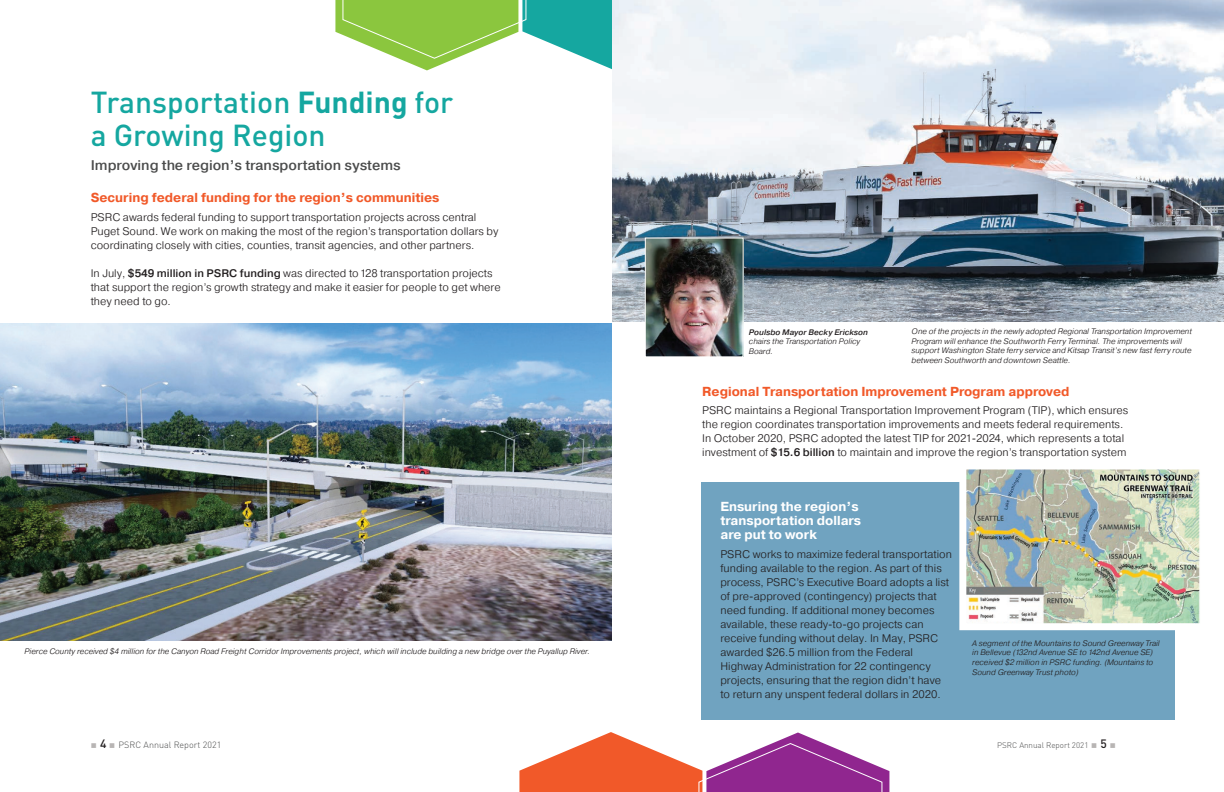
<style>
.page{position:relative;width:1224px;height:792px;background:#fff}
.page>*{position:absolute;margin:0;border:0;box-sizing:border-box;transform-origin:0 0}
.t1{font:500 30px/33px "DIN Pro";color:#15a7a0}
._2nd_Subtitle{font:500 14px "Pragmatica";color:#4b4c4c}
.Sub_title{font:700 13px "Pragmatica";color:#f15929}
.Sub_title-2{font:700 13px/14px "Pragmatica";color:#fff}
.Body{font:300 11px/14px "Pragmatica";color:#231f20}
.t2{font:300 9px "DIN Pro";color:#4b4c4c}
.Caption{font:italic 300 8px/9.6px "Pragmatica";color:#231f20}
.t3{font:300 8px "DIN Pro";color:#4b4c4c}
.s1{font-weight:700}
.s2{font-weight:500}
.s3{color:#b8b5b4}
.s4{font-weight:500;font-size:12px;color:#231f20}
</style>
<div class="page">
<img style="left:0;top:323px;width:612px;height:318px">
<img style="left:612px;top:0;width:612px;height:321px">
<img style="left:647px;top:240px;width:94px;height:115px">
<div style="left:645px;top:238px;width:98px;height:119px;border:1px solid #fff"></div>
<div style="left:701px;top:482px;width:474px;height:238px;background:#70a3c0"></div>
<img style="left:967px;top:470px;width:233px;height:152px">
<div style="left:959px;top:462px;width:249px;height:168px;border:7px solid #fff"></div>
<svg style="left:335px;top:0;width:370px;height:70px"></svg>
<svg style="left:519px;top:732px;width:370px;height:60px"></svg>
<p class="t1" style="left:91px;top:84px;width:364px">Transportation <span class="s1">Funding</span> for a Growing Region</p>
<p class="_2nd_Subtitle" style="left:91px;top:156px;width:312px">Improving the region’s transportation systems</p>
<p class="Sub_title" style="left:91px;top:189px;width:350px">Securing federal funding for the region’s communities</p>
<p class="Body" style="left:91px;top:210px;width:409px">PSRC awards federal funding to support transportation projects across central<br>Puget Sound. We work on making the most of the region’s transportation dollars by coordinating closely with cities, counties, transit agencies, and other partners.</p>
<p class="Body" style="left:91px;top:266px;width:411px">In July, <span class="s2">$549 million in PSRC funding</span> was directed to 128 transportation projects that support the region’s growth strategy and make it easier for people to get where they need to go.</p>
<p class="Caption" style="left:25px;top:647px;width:567px">Pierce County received $4 million for the Canyon Road Freight Corridor Improvements project, which will include building a new bridge over the Puyallup River.</p>
<p class="Caption" style="left:912px;top:326px;width:282px">One of the projects in the newly adopted Regional Transportation Improvement Program will enhance the Southworth Ferry Terminal. The improvements will support Washington State ferry service and Kitsap Transit’s new fast ferry route between Southworth and downtown Seattle.</p>
<p class="Sub_title" style="left:702px;top:383px;width:369px">Regional Transportation Improvement Program approved</p>
<p class="Body" style="left:702px;top:403px;width:428px">PSRC maintains a Regional Transportation Improvement Program (TIP), which ensures the region coordinates transportation improvements and meets federal requirements.<br>In October 2020, PSRC adopted the latest TIP for 2021-2024, which represents a total investment of <span class="s2">$15.6 billion</span> to maintain and improve the region’s transportation system</p>
<p class="Caption" style="left:749px;top:327px;width:121px"><span class="s2">Poulsbo Mayor Becky Erickson </span>chairs the Transportation Policy<br>Board.</p>
<p class="Sub_title-2" style="left:720px;top:500px;width:142px">Ensuring the region’s transportation dollars are put to work</p>
<p class="Body" style="left:720px;top:547px;width:233px">PSRC works to maximize federal transportation funding available to the region. As part of this process, PSRC’s Executive Board adopts a list of pre-approved (contingency) projects that need funding. If additional money becomes available, these ready-to-go projects can receive funding without delay. In May, PSRC awarded $26.5 million from the Federal Highway Administration for 22 contingency projects, ensuring that the region didn’t have to return any unspent federal dollars in 2020.</p>
<p class="Caption" style="left:972px;top:638px;width:189px">A segment of the Mountains to Sound Greenway Trail in Bellevue (132nd Avenue SE to 142nd Avenue SE) received $2 million in PSRC funding. (Mountains to Sound Greenway Trust photo)</p>
<p class="t2" style="left:90px;top:738px;width:132px"><span class="s3">○</span> <span class="s4">4</span> <span class="s3">○</span> PSRC Annual Report 2021</p>
<p class="t3" style="left:997px;top:739px;width:120px">PSRC Annual Report 2021 <span class="s3">○</span> <span class="s4">5</span> <span class="s3">○</span></p>
</div>
